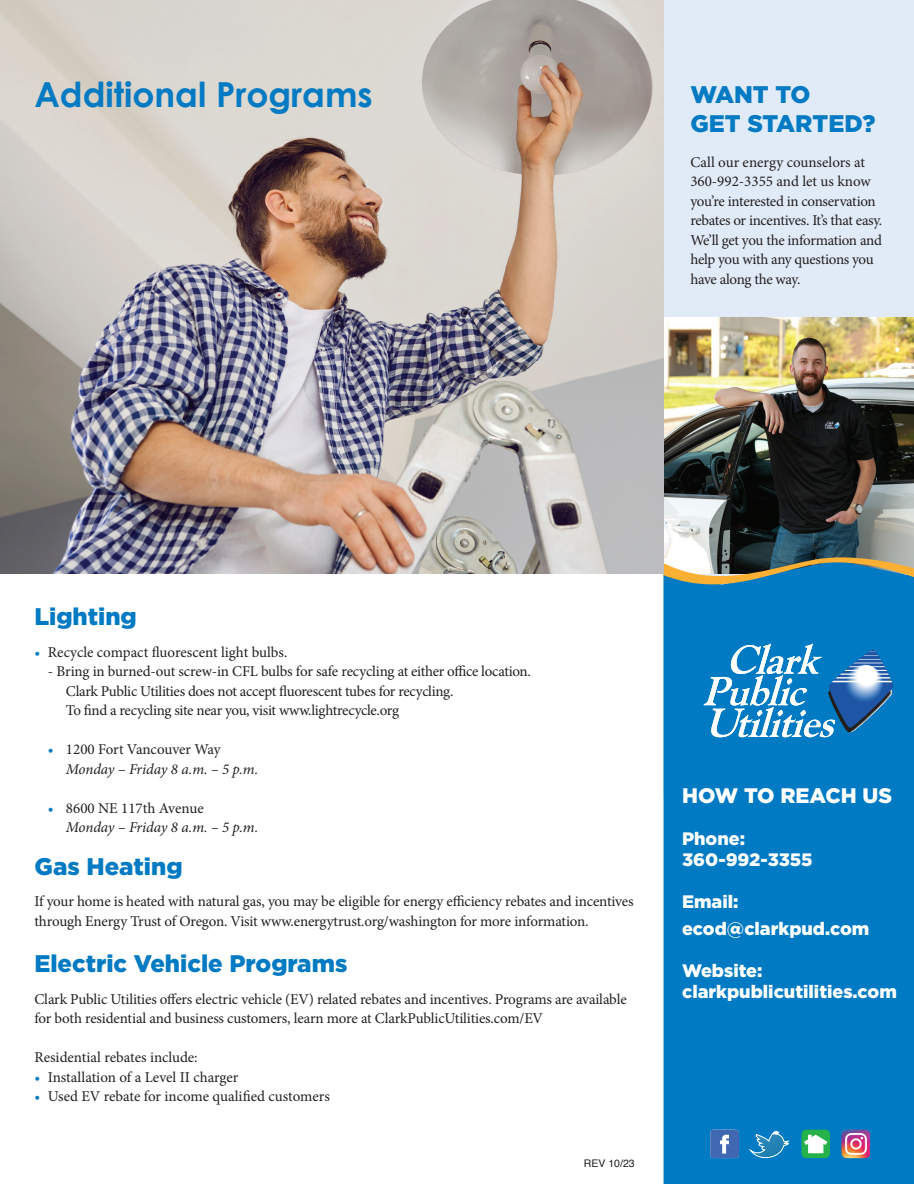
<style>
.page{position:relative;width:914px;height:1184px;background:#fff}
.page>*{position:absolute;margin:0;border:0;box-sizing:border-box;transform-origin:0 0}
.t1{font:700 34.5px "Century Gothic";color:#007ac2}
.t2{font:900 24px/28.8px "Gotham";color:#007ac2}
.t3{font:900 21px "Gotham";color:#fff}
.t4{font:900 18px/21px "Gotham";color:#fff}
.t5{font:15px/19.5px "Minion Pro";letter-spacing:-.015em;color:#231f20}
.t6{font:italic 15px/19.5px "Minion Pro";letter-spacing:-.01em;color:#231f20}
.t7{font:10.5px "Helvetica";color:#231f20}
.s1{color:#007ac2}
.s2{font-style:normal;color:#007ac2}
.s3{font-style:normal}
</style>
<div class="page">
<div style="left:663px;top:0;width:250px;height:798px;background:#e1ebf7"></div>
<img style="left:663px;top:318px;width:250px;height:239px">
<div style="left:663px;top:584px;width:250px;height:600px;background:#007ac2"></div>
<svg style="left:663px;top:557px;width:250px;height:27px"></svg>
<img style="left:0;top:0;width:663px;height:573px">
<svg style="left:703px;top:644px;width:190px;height:93px"></svg>
<svg style="left:710px;top:1129px;width:28px;height:29px"></svg>
<svg style="left:748px;top:1130px;width:41px;height:30px"></svg>
<svg style="left:801px;top:1129px;width:29px;height:29px"></svg>
<img style="left:841px;top:1129px;width:28px;height:29px">
<h1 class="t1" style="left:34px;top:73px;width:340px">Additional Programs</h1>
<h2 class="t2" style="left:690px;top:80px;width:186px">WANT TO<br>GET STARTED?</h2>
<p class="t5" style="left:690px;top:152px;width:193px">Call our energy counselors at<br>360-992-3355 and let us know you’re interested in conservation rebates or incentives. It’s that easy.<br>We’ll get you the information and help you with any questions you have along the way.</p>
<h2 class="t2" style="left:34px;top:602px;width:104px">Lighting</h2>
<p class="t5" style="left:34px;top:642px;width:254px"><span class="s1">•</span> Recycle compact fluorescent light bulbs.</p>
<p class="t5" style="left:66px;top:662px;width:466px;text-indent:-18px">- Bring in burned-out screw-in CFL bulbs for safe recycling at either office location.<br>Clark Public Utilities does not accept fluorescent tubes for recycling.<br>To find a recycling site near you, visit www.lightrecycle.org</p>
<p class="t6" style="left:66px;top:739px;width:194px;text-indent:-18px"><span class="s2">•</span> <span class="s3">1200 Fort Vancouver Way<br></span>Monday – Friday 8 a.m. – 5 p.m.</p>
<p class="t6" style="left:66px;top:798px;width:194px;text-indent:-18px"><span class="s2">•</span> <span class="s3">8600 NE 117th Avenue<br></span>Monday – Friday 8 a.m. – 5 p.m.</p>
<h2 class="t2" style="left:34px;top:851px;width:150px">Gas Heating</h2>
<p class="t5" style="left:34px;top:891px;width:600px">If your home is heated with natural gas, you may be eligible for energy efficiency rebates and incentives through Energy Trust of Oregon. Visit www.energytrust.org/washington for more information.</p>
<h2 class="t2" style="left:34px;top:949px;width:314px">Electric Vehicle Programs</h2>
<p class="t5" style="left:34px;top:989px;width:593px">Clark Public Utilities offers electric vehicle (EV) related rebates and incentives. Programs are available for both residential and business customers, learn more at ClarkPublicUtilities.com/EV</p>
<p class="t5" style="left:34px;top:1048px;width:165px">Residential rebates include:</p>
<p class="t5" style="left:34px;top:1067px;width:205px"><span class="s1">•</span> Installation of a Level II charger</p>
<p class="t5" style="left:34px;top:1087px;width:297px"><span class="s1">•</span> Used EV rebate for income qualified customers</p>
<p class="t7" style="left:583px;top:1155px;width:52px">REV 10/23</p>
<h3 class="t3" style="left:682px;top:784px;width:211px">HOW TO REACH US</h3>
<p class="t4" style="left:682px;top:828px;width:132px">Phone:<br>360-992-3355</p>
<p class="t4" style="left:682px;top:888px;width:189px;line-height:27px">Email: ecod@clarkpud.com</p>
<p class="t4" style="left:682px;top:960px;width:216px">Website: clarkpublicutilities.com</p>
</div>
